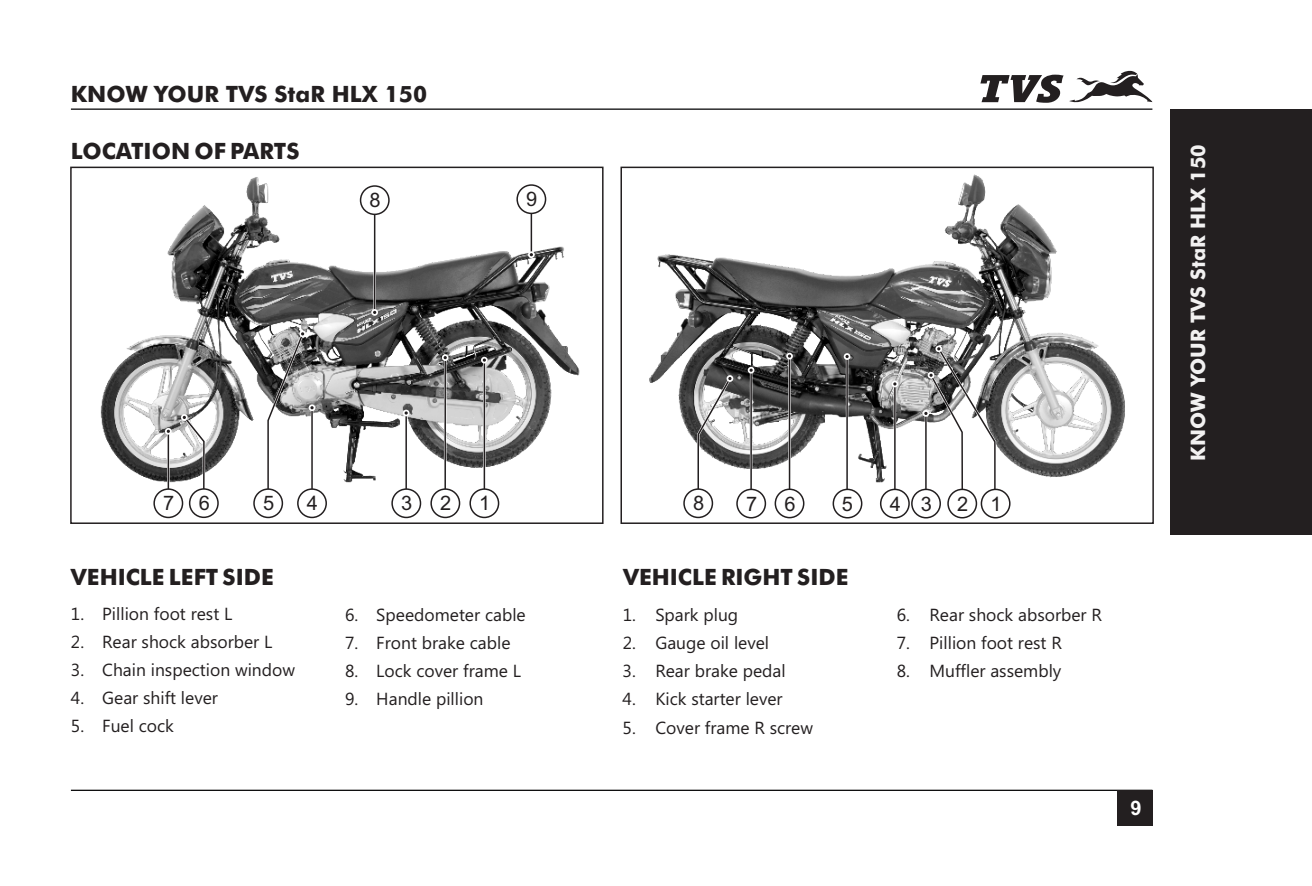
<style>
.page{position:relative;width:1312px;height:886px;background:#fff}
.page>*{position:absolute;margin:0;border:0;box-sizing:border-box;transform-origin:0 0}
.t1{font:700 22.5px "Futura BT";color:#231f20}
.t2{font:700 20px "Futura BT";color:#f2f1f1}
.t3{font:20px "Arial";color:#231f20}
.t4{font:700 20px "Arial";color:#fff}
.t5{font:17.5px "Ebrima";color:#231f20}
</style>
<div class="page">
<img style="left:100px;top:177px;width:480px;height:342px">
<div style="left:70px;top:167px;width:533px;height:357px;border:2px solid #231f20"></div>
<img style="left:649px;top:174px;width:476px;height:345px">
<div style="left:620px;top:167px;width:533px;height:357px;border:2px solid #231f20"></div>
<hr style="left:373px;top:214px;width:3px;height:98px;background:#fff">
<hr style="left:845px;top:355px;width:3px;height:134px;background:#fff">
<hr style="left:749px;top:369px;width:3px;height:120px;background:#fff">
<hr style="left:750px;top:369px;width:1px;height:120px;background:#231f20">
<svg style="left:747px;top:367px;width:7px;height:6px"></svg>
<hr style="left:167px;top:431px;width:2px;height:58px;background:#231f20">
<svg style="left:182px;top:415px;width:24px;height:76px"></svg>
<svg style="left:265px;top:328px;width:42px;height:164px"></svg>
<hr style="left:311px;top:406px;width:2px;height:83px;background:#231f20">
<hr style="left:374px;top:214px;width:1px;height:98px;background:#231f20">
<hr style="left:405px;top:413px;width:2px;height:76px;background:#231f20">
<hr style="left:444px;top:358px;width:2px;height:131px;background:#231f20">
<hr style="left:483px;top:360px;width:2px;height:129px;background:#231f20">
<hr style="left:530px;top:213px;width:2px;height:42px;background:#231f20">
<svg style="left:695px;top:375px;width:38px;height:117px"></svg>
<hr style="left:788px;top:356px;width:2px;height:133px;background:#231f20">
<hr style="left:846px;top:355px;width:1px;height:134px;background:#231f20">
<hr style="left:893px;top:384px;width:2px;height:105px;background:#231f20">
<hr style="left:924px;top:412px;width:2px;height:77px;background:#231f20">
<svg style="left:927px;top:345px;width:70px;height:147px"></svg>
<svg style="left:165px;top:428px;width:7px;height:7px"></svg>
<div style="left:153px;top:488px;width:30px;height:30px;background:#fff;border:2px solid #231f20;border-radius:50%"></div>
<div style="left:189px;top:488px;width:30px;height:30px;background:#fff;border:2px solid #231f20;border-radius:50%"></div>
<svg style="left:181px;top:414px;width:7px;height:7px"></svg>
<div style="left:253px;top:488px;width:30px;height:30px;background:#fff;border:2px solid #231f20;border-radius:50%"></div>
<svg style="left:299px;top:330px;width:7px;height:7px"></svg>
<div style="left:297px;top:488px;width:30px;height:30px;background:#fff;border:2px solid #231f20;border-radius:50%"></div>
<svg style="left:308px;top:404px;width:7px;height:7px"></svg>
<svg style="left:371px;top:309px;width:7px;height:7px"></svg>
<div style="left:360px;top:185px;width:29px;height:30px;background:#fff;border:2px solid #231f20;border-radius:50%"></div>
<svg style="left:528px;top:251px;width:6px;height:7px"></svg>
<div style="left:516px;top:184px;width:30px;height:30px;background:#fff;border:2px solid #231f20;border-radius:50%"></div>
<div style="left:391px;top:488px;width:30px;height:30px;background:#fff;border:2px solid #231f20;border-radius:50%"></div>
<svg style="left:403px;top:410px;width:6px;height:6px"></svg>
<svg style="left:481px;top:357px;width:6px;height:6px"></svg>
<svg style="left:442px;top:354px;width:6px;height:7px"></svg>
<div style="left:683px;top:488px;width:30px;height:30px;background:#fff;border:2px solid #231f20;border-radius:50%"></div>
<svg style="left:726px;top:375px;width:7px;height:7px"></svg>
<div style="left:736px;top:489px;width:30px;height:29px;background:#fff;border:2px solid #231f20;border-radius:50%"></div>
<div style="left:774px;top:488px;width:30px;height:30px;background:#fff;border:2px solid #231f20;border-radius:50%"></div>
<div style="left:832px;top:489px;width:30px;height:29px;background:#fff;border:2px solid #231f20;border-radius:50%"></div>
<svg style="left:786px;top:353px;width:6px;height:6px"></svg>
<svg style="left:843px;top:353px;width:7px;height:7px"></svg>
<svg style="left:891px;top:381px;width:7px;height:6px"></svg>
<svg style="left:922px;top:410px;width:7px;height:7px"></svg>
<div style="left:879px;top:489px;width:30px;height:29px;background:#fff;border:2px solid #231f20;border-radius:50%"></div>
<div style="left:910px;top:489px;width:30px;height:29px;background:#fff;border:2px solid #231f20;border-radius:50%"></div>
<div style="left:947px;top:489px;width:29px;height:29px;background:#fff;border:2px solid #231f20;border-radius:50%"></div>
<div style="left:980px;top:489px;width:30px;height:29px;background:#fff;border:2px solid #231f20;border-radius:50%"></div>
<svg style="left:927px;top:372px;width:7px;height:7px"></svg>
<svg style="left:935px;top:345px;width:6px;height:7px"></svg>
<svg style="left:980px;top:71px;width:172px;height:32px"></svg>
<hr style="left:71px;top:109px;width:1081px;height:1px;background:#020203">
<hr style="left:71px;top:790px;width:1081px;height:1px;background:#020203">
<div style="left:1116px;top:790px;width:36px;height:35px;background:#231f20"></div>
<div style="left:1169px;top:109px;width:142px;height:425px;background:#231f20"></div>
<div style="left:469px;top:488px;width:30px;height:30px;background:#fff;border:2px solid #231f20;border-radius:50%"></div>
<div style="left:430px;top:488px;width:30px;height:30px;background:#fff;border:2px solid #231f20;border-radius:50%"></div>
<p class="t1" style="left:71px;top:85px;width:357px">KNOW YOUR TVS StaR HLX 150</p>
<p class="t1" style="left:71px;top:141px;width:230px">LOCATION OF PARTS</p>
<p class="t3" style="left:369px;top:193px;width:13px">8</p>
<p class="t3" style="left:526px;top:192px;width:13px">9</p>
<p class="t3" style="left:163px;top:496px;width:48px">7 6</p>
<p class="t3" style="left:263px;top:496px;width:13px">5</p>
<p class="t3" style="left:307px;top:496px;width:13px">4</p>
<p class="t3" style="left:401px;top:496px;width:13px">3</p>
<p class="t3" style="left:693px;top:496px;width:13px">8</p>
<p class="t3" style="left:746px;top:496px;width:13px">7</p>
<p class="t3" style="left:784px;top:496px;width:13px">6</p>
<p class="t3" style="left:841px;top:496px;width:13px">5</p>
<p class="t3" style="left:889px;top:496px;width:44px">4 3</p>
<p class="t3" style="left:956px;top:496px;width:46px">2 1</p>
<p class="t3" style="left:440px;top:496px;width:13px">2</p>
<p class="t3" style="left:479px;top:496px;width:13px">1</p>
<p class="t1" style="left:71px;top:567px;width:204px">VEHICLE LEFT SIDE</p>
<p class="t1" style="left:623px;top:567px;width:227px">VEHICLE RIGHT SIDE</p>
<p class="t5" style="left:71px;top:607px;width:163px">1. Pillion foot rest L</p>
<p class="t5" style="left:71px;top:635px;width:203px">2. Rear shock absorber L</p>
<p class="t5" style="left:71px;top:663px;width:226px">3. Chain inspection window</p>
<p class="t5" style="left:71px;top:691px;width:148px">4. Gear shift lever</p>
<p class="t5" style="left:71px;top:719px;width:104px">5. Fuel cock</p>
<p class="t5" style="left:345px;top:608px;width:182px">6. Speedometer cable</p>
<p class="t5" style="left:345px;top:636px;width:167px">7. Front brake cable</p>
<p class="t5" style="left:345px;top:664px;width:177px">8. Lock cover frame L</p>
<p class="t5" style="left:345px;top:692px;width:140px">9. Handle pillion</p>
<p class="t5" style="left:622px;top:608px;width:117px">1. Spark plug</p>
<p class="t5" style="left:622px;top:636px;width:148px">2. Gauge oil level</p>
<p class="t5" style="left:622px;top:664px;width:164px">3. Rear brake pedal</p>
<p class="t5" style="left:622px;top:692px;width:161px">4. Kick starter lever</p>
<p class="t5" style="left:622px;top:721px;width:192px">5. Cover frame R screw</p>
<p class="t5" style="left:896px;top:608px;width:206px">6. Rear shock absorber R</p>
<p class="t5" style="left:896px;top:636px;width:166px">7. Pillion foot rest R</p>
<p class="t5" style="left:896px;top:664px;width:166px">8. Muffler assembly</p>
<p class="t4" style="left:1130px;top:800px;width:13px">9</p>
<p class="t2" style="left:1189px;top:461px;width:318px;rotate:-90deg">KNOW YOUR TVS StaR HLX 150</p>
</div>
